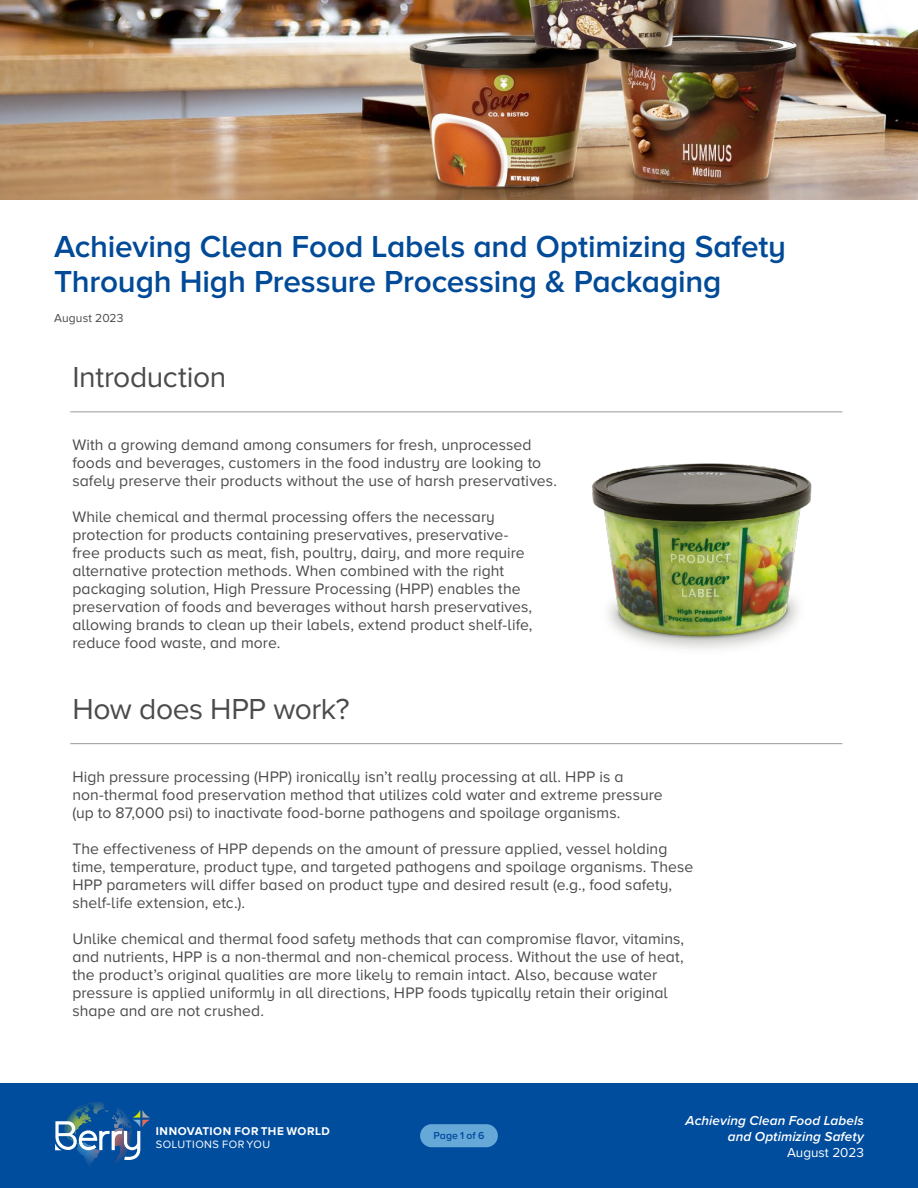
<style>
.page{position:relative;width:918px;height:1188px;background:#fff}
.page>*{position:absolute;margin:0;border:0;box-sizing:border-box;transform-origin:0 0}
.t1{font:600 31.5px/34.5px "Proxima Nova A";letter-spacing:-.005em;color:#004a98}
.t2{font:30px "Proxima Nova A";letter-spacing:-.015em;color:#4b4b4d}
.t3{font:15.75px/18px "Proxima Nova A";letter-spacing:.005em;color:#4b4b4d}
.t4{font:italic 600 13.5px/16.2px "Proxima Nova";letter-spacing:.01em;color:#fff;text-align:right}
.t5{font:13.5px "Proxima Nova A";color:#fff}
.t6{font:12px "Proxima Nova A";letter-spacing:.015em;color:#4b4b4d}
.t7{font:700 11.7px "Proxima Nova A";letter-spacing:.045em;color:#fff}
.t8{font:11.1px "Proxima Nova A";letter-spacing:.04em;color:#fff}
.t9{font:600 10.5px "Proxima Nova A";letter-spacing:-.005em;color:#004c9d}
</style>
<div class="page">
<div style="left:0;top:1083px;width:918px;height:105px;background:#004c9d"></div>
<div style="left:420px;top:1124px;width:78px;height:23px;background:#66a8d8;border-radius:12px"></div>
<svg style="left:55px;top:1102px;width:95px;height:58px"></svg>
<img style="left:592px;top:463px;width:220px;height:186px">
<img style="left:0;top:0;width:918px;height:200px">
<hr style="left:70px;top:412px;width:772px;height:1px;background:#9c9897">
<hr style="left:70px;top:743px;width:772px;height:1px;background:#9c9897">
<h1 class="t1" style="left:54px;top:229px;width:734px">Achieving Clean Food Labels and Optimizing Safety<br>Through High Pressure Processing &amp; Packaging</h1>
<p class="t6" style="left:54px;top:311px;width:71px">August 2023</p>
<h2 class="t2" style="left:72px;top:361px;width:155px">Introduction</h2>
<p class="t3" style="left:72px;top:435px;width:486px">With a growing demand among consumers for fresh, unprocessed foods and beverages, customers in the food industry are looking to safely preserve their products without the use of harsh preservatives.</p>
<p class="t3" style="left:72px;top:507px;width:462px">While chemical and thermal processing offers the necessary protection for products containing preservatives, preservative&shy;free products such as meat, fish, poultry, dairy, and more require alternative protection methods. When combined with the right packaging solution, High Pressure Processing (HPP) enables the preservation of foods and beverages without harsh preservatives, allowing brands to clean up their labels, extend product shelf-life, reduce food waste, and more.</p>
<h2 class="t2" style="left:72px;top:693px;width:279px">How does HPP work?</h2>
<p class="t3" style="left:72px;top:767px;width:592px">High pressure processing (HPP) ironically isn’t really processing at all. HPP is a non-thermal food preservation method that utilizes cold water and extreme pressure (up to 87,000 psi) to inactivate food-borne pathogens and spoilage organisms.</p>
<p class="t3" style="left:72px;top:839px;width:623px">The effectiveness of HPP depends on the amount of pressure applied, vessel holding time, temperature, product type, and targeted pathogens and spoilage organisms. These HPP parameters will differ based on product type and desired result (e.g., food safety, shelf-life extension, etc.).</p>
<p class="t3" style="left:72px;top:929px;width:613px">Unlike chemical and thermal food safety methods that can compromise flavor, vitamins, and nutrients, HPP is a non-thermal and non-chemical process. Without the use of heat, the product’s original qualities are more likely to remain intact. Also, because water pressure is applied uniformly in all directions, HPP foods typically retain their original shape and are not crushed.</p>
<p class="t7" style="left:156px;top:1125px;width:175px">INNOVATION FOR THE WORLD</p>
<p class="t8" style="left:156px;top:1139px;width:116px">SOLUTIONS FOR YOU</p>
<p class="t9" style="left:434px;top:1130px;width:52px">Page 1 of 6</p>
<p class="t4" style="left:686px;top:1112px;width:180px">Achieving Clean Food Labels and Optimizing Safety</p>
<p class="t5" style="left:787px;top:1145px;width:78px">August 2023</p>
</div>
